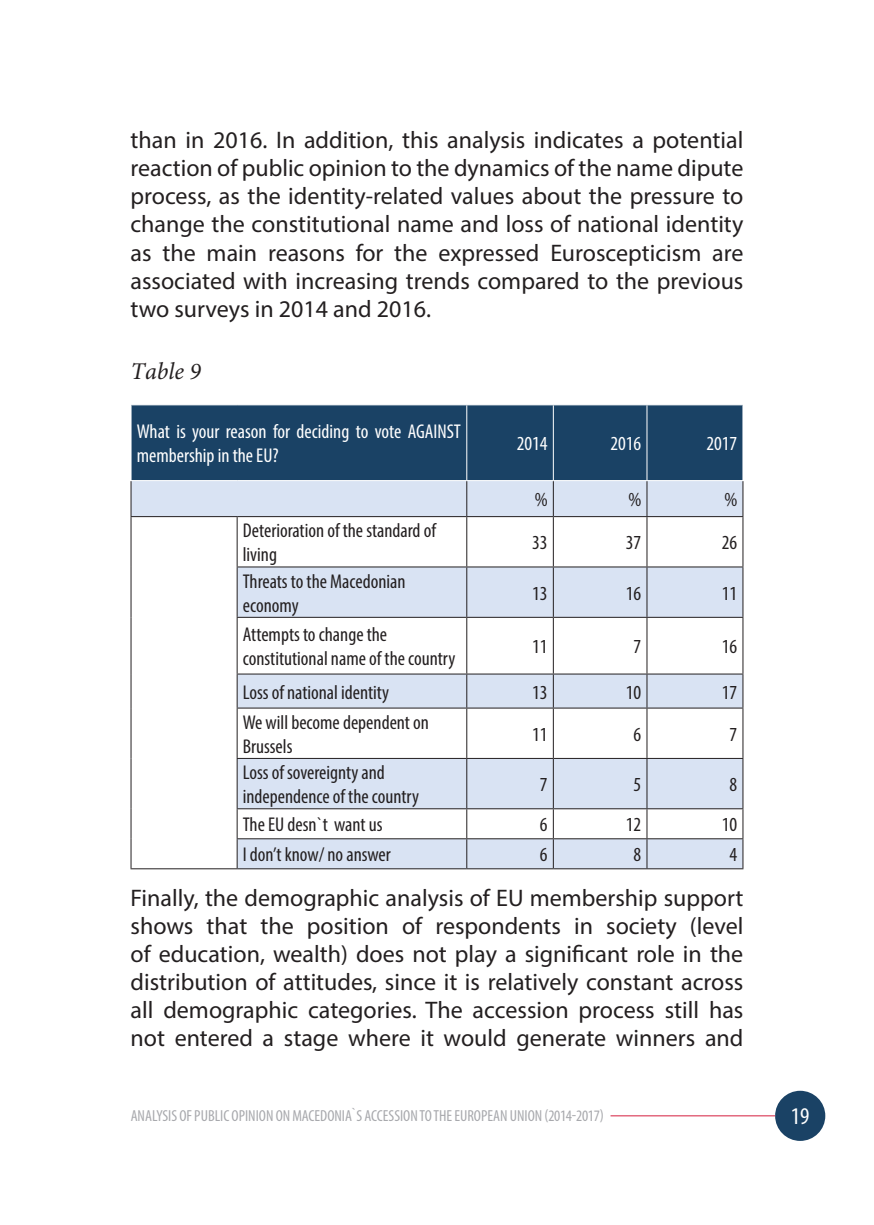
<style>
.page{position:relative;width:874px;height:1225px;background:#fff}
.page>*{position:absolute;margin:0;border:0;box-sizing:border-box;transform-origin:0 0}
.t1{font:24px/28px "Myriad Pro";color:#231f20;text-align:justify}
.t2{font:italic 24px "Minion Pro Mk";color:#231f20}
.t3{font:condensed 24px "Myriad Pro";color:#fff}
.t4{font:condensed 20px/24px "Myriad Pro";color:#231f20}
.t5{font:condensed 20px/24px "Myriad Pro";color:#fff}
.t6{font:condensed 16px "Myriad Pro";color:#a8a9ad}
</style>
<div class="page">
<div style="left:774px;top:1090px;width:50px;height:51px;background:#1a4265;border-radius:50%"></div>
<hr style="left:610px;top:1115px;width:164px;height:1px;background:#d51e3e">
<div style="left:131px;top:405px;width:611px;height:75px;background:#1a4265"></div>
<svg style="left:131px;top:481px;width:611px;height:387px"></svg>
<hr style="left:130px;top:516px;width:107px;height:1px;background:#231f20">
<hr style="left:237px;top:516px;width:229px;height:1px;background:#231f20">
<hr style="left:466px;top:516px;width:87px;height:1px;background:#231f20">
<hr style="left:553px;top:516px;width:93px;height:1px;background:#231f20">
<hr style="left:646px;top:516px;width:97px;height:1px;background:#231f20">
<hr style="left:236px;top:566px;width:230px;height:1px;background:#231f20">
<hr style="left:466px;top:566px;width:87px;height:1px;background:#231f20">
<hr style="left:553px;top:566px;width:93px;height:1px;background:#231f20">
<hr style="left:646px;top:566px;width:97px;height:1px;background:#231f20">
<hr style="left:236px;top:617px;width:230px;height:1px;background:#231f20">
<hr style="left:466px;top:617px;width:87px;height:1px;background:#231f20">
<hr style="left:553px;top:617px;width:93px;height:1px;background:#231f20">
<hr style="left:646px;top:617px;width:97px;height:1px;background:#231f20">
<hr style="left:236px;top:673px;width:230px;height:1px;background:#231f20">
<hr style="left:466px;top:673px;width:87px;height:1px;background:#231f20">
<hr style="left:553px;top:673px;width:93px;height:1px;background:#231f20">
<hr style="left:646px;top:673px;width:97px;height:1px;background:#231f20">
<hr style="left:236px;top:707px;width:230px;height:1px;background:#231f20">
<hr style="left:466px;top:707px;width:87px;height:1px;background:#231f20">
<hr style="left:553px;top:707px;width:93px;height:1px;background:#231f20">
<hr style="left:646px;top:707px;width:97px;height:1px;background:#231f20">
<hr style="left:236px;top:758px;width:230px;height:1px;background:#231f20">
<hr style="left:466px;top:758px;width:87px;height:1px;background:#231f20">
<hr style="left:553px;top:758px;width:93px;height:1px;background:#231f20">
<hr style="left:646px;top:758px;width:97px;height:1px;background:#231f20">
<hr style="left:236px;top:808px;width:230px;height:1px;background:#231f20">
<hr style="left:466px;top:808px;width:87px;height:1px;background:#231f20">
<hr style="left:553px;top:808px;width:93px;height:1px;background:#231f20">
<hr style="left:646px;top:808px;width:97px;height:1px;background:#231f20">
<hr style="left:236px;top:838px;width:230px;height:1px;background:#231f20">
<hr style="left:466px;top:838px;width:87px;height:1px;background:#231f20">
<hr style="left:553px;top:838px;width:93px;height:1px;background:#231f20">
<hr style="left:646px;top:838px;width:97px;height:1px;background:#231f20">
<hr style="left:466px;top:405px;width:1px;height:75px;background:#fff">
<hr style="left:552px;top:405px;width:1px;height:75px;background:#fff">
<hr style="left:646px;top:405px;width:1px;height:75px;background:#fff">
<hr style="left:466px;top:481px;width:1px;height:35px;background:#231f20">
<hr style="left:552px;top:481px;width:1px;height:35px;background:#231f20">
<hr style="left:646px;top:481px;width:1px;height:35px;background:#231f20">
<hr style="left:236px;top:517px;width:1px;height:49px;background:#231f20">
<hr style="left:466px;top:517px;width:1px;height:49px;background:#231f20">
<hr style="left:552px;top:517px;width:1px;height:49px;background:#231f20">
<hr style="left:646px;top:517px;width:1px;height:49px;background:#231f20">
<hr style="left:236px;top:567px;width:1px;height:50px;background:#231f20">
<hr style="left:466px;top:567px;width:1px;height:50px;background:#231f20">
<hr style="left:552px;top:567px;width:1px;height:50px;background:#231f20">
<hr style="left:646px;top:567px;width:1px;height:50px;background:#231f20">
<hr style="left:236px;top:618px;width:1px;height:55px;background:#231f20">
<hr style="left:466px;top:618px;width:1px;height:55px;background:#231f20">
<hr style="left:552px;top:618px;width:1px;height:55px;background:#231f20">
<hr style="left:646px;top:618px;width:1px;height:55px;background:#231f20">
<hr style="left:236px;top:674px;width:1px;height:33px;background:#231f20">
<hr style="left:466px;top:674px;width:1px;height:33px;background:#231f20">
<hr style="left:552px;top:674px;width:1px;height:33px;background:#231f20">
<hr style="left:646px;top:674px;width:1px;height:33px;background:#231f20">
<hr style="left:236px;top:708px;width:1px;height:50px;background:#231f20">
<hr style="left:466px;top:708px;width:1px;height:50px;background:#231f20">
<hr style="left:552px;top:708px;width:1px;height:50px;background:#231f20">
<hr style="left:646px;top:708px;width:1px;height:50px;background:#231f20">
<hr style="left:236px;top:759px;width:1px;height:49px;background:#231f20">
<hr style="left:466px;top:759px;width:1px;height:49px;background:#231f20">
<hr style="left:552px;top:759px;width:1px;height:49px;background:#231f20">
<hr style="left:646px;top:759px;width:1px;height:49px;background:#231f20">
<svg style="left:236px;top:809px;width:1px;height:59px"></svg>
<svg style="left:466px;top:809px;width:1px;height:59px"></svg>
<svg style="left:552px;top:809px;width:1px;height:59px"></svg>
<svg style="left:646px;top:809px;width:1px;height:59px"></svg>
<hr style="left:130px;top:481px;width:1px;height:35px;background:#231f20">
<hr style="left:742px;top:481px;width:1px;height:35px;background:#231f20">
<hr style="left:130px;top:517px;width:1px;height:50px;background:#231f20">
<hr style="left:742px;top:517px;width:1px;height:49px;background:#231f20">
<hr style="left:130px;top:567px;width:1px;height:50px;background:#231f20">
<hr style="left:742px;top:567px;width:1px;height:50px;background:#231f20">
<hr style="left:130px;top:617px;width:1px;height:57px;background:#231f20">
<hr style="left:742px;top:618px;width:1px;height:55px;background:#231f20">
<hr style="left:130px;top:674px;width:1px;height:34px;background:#231f20">
<hr style="left:742px;top:674px;width:1px;height:33px;background:#231f20">
<hr style="left:130px;top:708px;width:1px;height:50px;background:#231f20">
<hr style="left:742px;top:708px;width:1px;height:50px;background:#231f20">
<hr style="left:130px;top:758px;width:1px;height:51px;background:#231f20">
<hr style="left:742px;top:759px;width:1px;height:49px;background:#231f20">
<hr style="left:130px;top:809px;width:1px;height:30px;background:#231f20">
<svg style="left:130px;top:839px;width:1px;height:29px"></svg>
<svg style="left:742px;top:809px;width:1px;height:59px"></svg>
<hr style="left:130px;top:868px;width:107px;height:1px;background:#231f20">
<hr style="left:237px;top:868px;width:229px;height:1px;background:#231f20">
<hr style="left:466px;top:868px;width:87px;height:1px;background:#231f20">
<hr style="left:553px;top:868px;width:93px;height:1px;background:#231f20">
<hr style="left:646px;top:868px;width:97px;height:1px;background:#231f20">
<p class="t1" style="left:130px;top:126px;width:614px">than in 2016. In addition, this analysis indicates a potential reaction of public opinion to the dynamics of the name dipute process, as the identity-related values about the pressure to change the constitutional name and loss of national identity as the main reasons for the expressed Euroscepticism are associated with increasing trends compared to the previous two surveys in 2014 and 2016.</p>
<p class="t2" style="left:130px;top:355px;width:72px">Table 9</p>
<p class="t5" style="left:137px;top:419px;width:326px">What is your reason for deciding to vote AGAINST membership in the EU?</p>
<p class="t4" style="left:243px;top:518px;width:194px">Deterioration of the standard of living</p>
<p class="t4" style="left:243px;top:569px;width:164px">Threats to the Macedonian economy</p>
<p class="t4" style="left:243px;top:622px;width:214px">Attempts to change the constitutional name of the country</p>
<p class="t5" style="left:516px;top:431px;width:32px">2014</p>
<p class="t5" style="left:610px;top:431px;width:32px">2016</p>
<p class="t5" style="left:706px;top:431px;width:32px">2017</p>
<p class="t4" style="left:534px;top:487px;width:14px">%</p>
<p class="t4" style="left:628px;top:487px;width:14px">%</p>
<p class="t4" style="left:724px;top:487px;width:14px">%</p>
<p class="t4" style="left:532px;top:530px;width:17px">33</p>
<p class="t4" style="left:625px;top:530px;width:17px">37</p>
<p class="t4" style="left:721px;top:530px;width:17px">26</p>
<p class="t4" style="left:532px;top:581px;width:17px">13</p>
<p class="t4" style="left:625px;top:581px;width:17px">16</p>
<p class="t4" style="left:721px;top:581px;width:17px">11</p>
<p class="t4" style="left:532px;top:634px;width:17px">11</p>
<p class="t4" style="left:633px;top:634px;width:9px">7</p>
<p class="t4" style="left:721px;top:634px;width:17px">16</p>
<p class="t4" style="left:243px;top:679px;width:148px">Loss of national identity</p>
<p class="t4" style="left:532px;top:679px;width:17px">13</p>
<p class="t4" style="left:625px;top:679px;width:17px">10</p>
<p class="t4" style="left:721px;top:679px;width:17px">17</p>
<p class="t4" style="left:243px;top:710px;width:187px">We will become dependent on<br>Brussels</p>
<p class="t4" style="left:532px;top:722px;width:17px">11</p>
<p class="t4" style="left:633px;top:722px;width:9px">6</p>
<p class="t4" style="left:729px;top:722px;width:9px">7</p>
<p class="t4" style="left:243px;top:760px;width:177px">Loss of sovereignty and independence of the country</p>
<p class="t4" style="left:539px;top:772px;width:9px">7</p>
<p class="t4" style="left:633px;top:772px;width:9px">5</p>
<p class="t4" style="left:729px;top:772px;width:9px">8</p>
<p class="t4" style="left:243px;top:812px;width:141px">The EU desn`t want us</p>
<p class="t4" style="left:539px;top:812px;width:9px">6</p>
<p class="t4" style="left:625px;top:812px;width:17px">12</p>
<p class="t4" style="left:721px;top:812px;width:17px">10</p>
<p class="t4" style="left:243px;top:842px;width:149px">I don’t know/ no answer</p>
<p class="t4" style="left:539px;top:842px;width:9px">6</p>
<p class="t4" style="left:633px;top:842px;width:9px">8</p>
<p class="t4" style="left:729px;top:842px;width:9px">4</p>
<p class="t1" style="left:130px;top:884px;width:614px">Finally, the demographic analysis of EU membership support shows that the position of respondents in society (level of education, wealth) does not play a significant role in the distribution of attitudes, since it is relatively constant across all demographic categories. The accession process still has not entered a stage where it would generate winners and</p>
<p class="t6" style="left:131px;top:1105px;width:474px">ANALYSIS OF PUBLIC OPINION ON MACEDONIA`S ACCESSION TO THE EUROPEAN UNION (2014-2017)</p>
<p class="t3" style="left:790px;top:1101px;width:20px">19</p>
</div>
